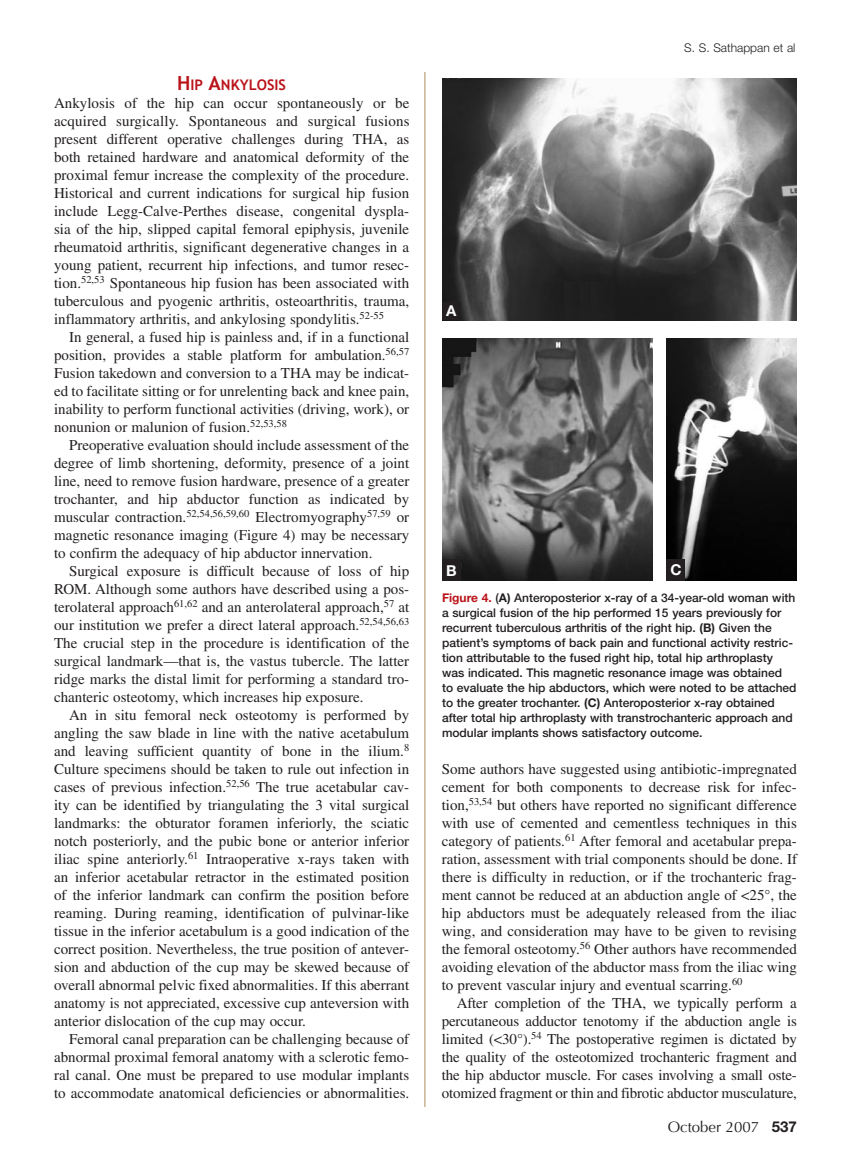
<style>
.page{position:relative;width:851px;height:1161px;background:#fff}
.page>*{position:absolute;margin:0;border:0;box-sizing:border-box;transform-origin:0 0}
.t1{font:15px/18px "Times";color:#231f20;text-align:justify}
.t2{font:15px "Optima";color:#231f20}
.t3{font:700 15px "Helvetica Neue";color:#fff}
.t4{font:700 15px "Helvetica Neue";color:#231f20}
.t5{font:700 14.7px "Trebuchet MS";color:#ba1319}
.t6{font:500 12px/15px "Helvetica Neue";color:#231f20}
.t7{font:300 12px "Helvetica Neue";color:#231f20}
.s1{font-size:19.5px}
.s2{font-weight:700;color:#ba1319}
.s3{font-weight:700}
.s4{font-family:"Helvetica Neue";font-weight:700}
</style>
<div class="page">
<hr style="left:424px;top:72px;width:1px;height:1035px;background:#ab8d60">
<img style="left:442px;top:79px;width:354px;height:242px">
<img style="left:442px;top:338px;width:210px;height:242px">
<img style="left:666px;top:338px;width:130px;height:242px">
<div style="left:442px;top:302px;width:18px;height:18px;background:#231f20"></div>
<div style="left:442px;top:560px;width:19px;height:21px;background:#231f20"></div>
<div style="left:666px;top:559px;width:19px;height:21px;background:#231f20"></div>
<p class="t5" style="left:177px;top:76px;width:110px"><span class="s1">H</span>IP <span class="s1">A</span>NKYLOSIS</p>
<p class="t1" style="left:54px;top:94px;width:357px">Ankylosis of the hip can occur spontaneously or be acquired surgically. Spontaneous and surgical fusions present different operative challenges during THA, as both retained hardware and anatomical deformity of the proximal femur increase the complexity of the procedure.<br>Historical and current indications for surgical hip fusion include Legg-Calve-Perthes disease, congenital dyspla&shy;sia of the hip, slipped capital femoral epiphysis, juvenile rheumatoid arthritis, significant degenerative changes in a young patient, recurrent hip infections, and tumor resec&shy;tion.<sup>52,53</sup> Spontaneous hip fusion has been associated with tuberculous and pyogenic arthritis, osteoarthritis, trauma, inflammatory arthritis, and ankylosing spondylitis.<sup>52-55</sup></p>
<p class="t1" style="left:54px;top:328px;width:357px;text-indent:15px">In general, a fused hip is painless and, if in a functional position, provides a stable platform for ambulation.<sup>56,57<br></sup>Fusion takedown and conversion to a THA may be indicat&shy;ed to facilitate sitting or for unrelenting back and knee pain, inability to perform functional activities (driving, work), or nonunion or malunion of fusion.<sup>52,53,58</sup></p>
<p class="t1" style="left:54px;top:436px;width:357px;text-indent:15px">Preoperative evaluation should include assessment of the degree of limb shortening, deformity, presence of a joint line, need to remove fusion hardware, presence of a greater trochanter, and hip abductor function as indicated by muscular contraction.<sup>52,54,56,59,60</sup> Electromyography<sup>57,59</sup> or magnetic resonance imaging (Figure 4) may be necessary to confirm the adequacy of hip abductor innervation.</p>
<p class="t1" style="left:54px;top:562px;width:357px;text-indent:15px">Surgical exposure is difficult because of loss of hip ROM. Although some authors have described using a pos&shy;terolateral approach<sup>61,62</sup> and an anterolateral approach,<sup>57</sup> at our institution we prefer a direct lateral approach.<sup>52,54,56,63<br></sup>The crucial step in the procedure is identification of the surgical landmark—that is, the vastus tubercle. The latter ridge marks the distal limit for performing a standard tro&shy;chanteric osteotomy, which increases hip exposure.</p>
<p class="t1" style="left:54px;top:706px;width:357px;text-indent:15px">An in situ femoral neck osteotomy is performed by angling the saw blade in line with the native acetabulum and leaving sufficient quantity of bone in the ilium.<sup>8<br></sup>Culture specimens should be taken to rule out infection in cases of previous infection.<sup>52,56</sup> The true acetabular cav&shy;ity can be identified by triangulating the 3 vital surgical landmarks: the obturator foramen inferiorly, the sciatic notch posteriorly, and the pubic bone or anterior inferior iliac spine anteriorly.<sup>61</sup> Intraoperative x-rays taken with an inferior acetabular retractor in the estimated position of the inferior landmark can confirm the position before reaming. During reaming, identification of pulvinar-like tissue in the inferior acetabulum is a good indication of the correct position. Nevertheless, the true position of antever&shy;sion and abduction of the cup may be skewed because of overall abnormal pelvic fixed abnormalities. If this aberrant anatomy is not appreciated, excessive cup anteversion with anterior dislocation of the cup may occur.</p>
<p class="t1" style="left:54px;top:1030px;width:357px;text-indent:15px">Femoral canal preparation can be challenging because of abnormal proximal femoral anatomy with a sclerotic femo&shy;ral canal. One must be prepared to use modular implants to accommodate anatomical deficiencies or abnormalities.</p>
<p class="t3" style="left:446px;top:301px;width:12px">A</p>
<p class="t7" style="left:684px;top:41px;width:113px">S. S. Sathappan et al</p>
<p class="t3" style="left:446px;top:561px;width:12px">B</p>
<p class="t3" style="left:670px;top:561px;width:13px">C</p>
<p class="t6" style="left:442px;top:591px;width:356px"><span class="s2">Figure 4.</span> (<span class="s3">A)</span> Anteroposterior x-ray of a 34-year-old woman with a surgical fusion of the hip performed 15 years previously for recurrent tuberculous arthritis of the right hip. <span class="s3">(B)</span> Given the patient’s symptoms of back pain and functional activity restric&shy;tion attributable to the fused right hip, total hip arthroplasty was indicated. This magnetic resonance image was obtained<br>to evaluate the hip abductors, which were noted to be attached to the greater trochanter. <span class="s3">(C)</span> Anteroposterior x-ray obtained after total hip arthroplasty with transtrochanteric approach and modular implants shows satisfactory outcome.</p>
<p class="t1" style="left:441px;top:760px;width:357px">Some authors have suggested using antibiotic-impregnated cement for both components to decrease risk for infec&shy;tion,<sup>53,54</sup> but others have reported no significant difference with use of cemented and cementless techniques in this category of patients.<sup>61</sup> After femoral and acetabular prepa&shy;ration, assessment with trial components should be done. If there is difficulty in reduction, or if the trochanteric frag&shy;ment cannot be reduced at an abduction angle of &lt;25°, the hip abductors must be adequately released from the iliac wing, and consideration may have to be given to revising the femoral osteotomy.<sup>56</sup> Other authors have recommended avoiding elevation of the abductor mass from the iliac wing to prevent vascular injury and eventual scarring.<sup>60</sup></p>
<p class="t1" style="left:441px;top:994px;width:357px;text-indent:15px">After completion of the THA, we typically perform a percutaneous adductor tenotomy if the abduction angle is limited (&lt;30°).<sup>54</sup> The postoperative regimen is dictated by the quality of the osteotomized trochanteric fragment and the hip abductor muscle. For cases involving a small oste&shy;otomized fragment or thin and fibrotic abductor musculature,</p>
<p class="t2" style="left:667px;top:1118px;width:131px">October 2007 <span class="s4">537</span></p>
<p class="t4" style="left:787px;top:1117px;width:10px">5</p>
</div>
